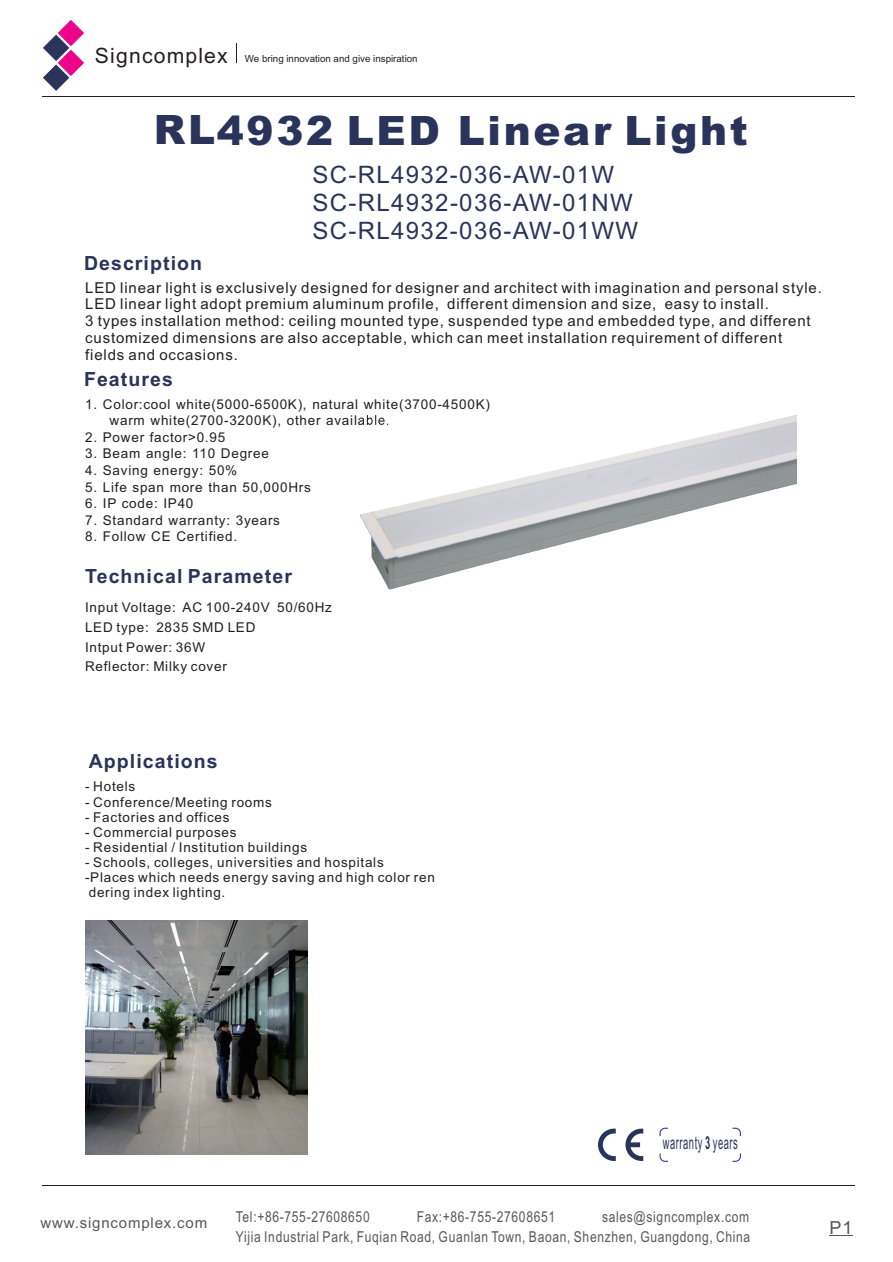
<style>
.page{position:relative;width:893px;height:1262px;background:#fff}
.page>*{position:absolute;margin:0;border:0;box-sizing:border-box;transform-origin:0 0}
.t1{font:900 40.5px "Arial";letter-spacing:.065em;color:#2a335a}
.t2{font:24px/27.9px "Arial";letter-spacing:.055em;color:#2a335a}
.t3{font:700 19.5px "Arial";letter-spacing:.055em;color:#2a335a}
.t4{font:18px "Arial";color:#57585a}
.t5{font:17.85px "Arial";letter-spacing:.055em;color:#2a335a;scale:.52 1}
.t6{font:15px/16.8px "Arial";letter-spacing:.055em;color:#231f20}
.t7{font:15px/20.1px "Arial";letter-spacing:.055em;color:#57585a;text-align:right;scale:.8 1}
.t8{font:15px "Arial";letter-spacing:.055em;color:#57585a}
.t9{font:13.5px/19.6px "Arial";letter-spacing:.055em;color:#231f20}
.t10{font:9.75px "Arial";color:#231f20}
.s1{font-size:21.15px}
.s2{font-weight:700}
</style>
<div class="page">
<svg style="left:236px;top:44px;width:1px;height:19px"></svg>
<hr style="left:43px;top:96px;width:812px;height:1px;background:#231f20">
<hr style="left:43px;top:1185px;width:812px;height:1px;background:#231f20">
<svg style="left:43px;top:20px;width:41px;height:71px"></svg>
<svg style="left:598px;top:1128px;width:17px;height:33px"></svg>
<svg style="left:625px;top:1128px;width:18px;height:33px"></svg>
<svg style="left:659px;top:1127px;width:82px;height:35px"></svg>
<svg style="left:829px;top:1235px;width:23px;height:1px"></svg>
<img style="left:85px;top:920px;width:222px;height:234px">
<img style="left:360px;top:415px;width:436px;height:175px">
<p class="t10" style="left:95px;top:55px;width:324px"><span class="s1">Signcomplex</span> We bring innovation and give inspiration</p>
<h1 class="t1" style="left:154px;top:116px;width:595px">RL4932 LED Linear Light</h1>
<h2 class="t2" style="left:312px;top:163px;width:303px">SC-RL4932-036-AW-01W</h2>
<h3 class="t3" style="left:84px;top:255px;width:120px">Description</h3>
<h2 class="t2" style="left:312px;top:191px;width:327px">SC-RL4932-036-AW-01NW<br>SC-RL4932-036-AW-01WW</h2>
<p class="t6" style="left:85px;top:280px;width:738px">LED linear light is exclusively designed for designer and architect with imagination and personal style.<br>LED linear light adopt premium aluminum profile, different dimension and size, easy to install.<br>3 types installation method: ceiling mounted type, suspended type and embedded type, and different customized dimensions are also acceptable, which can meet installation requirement of different fields and occasions.</p>
<h3 class="t3" style="left:84px;top:372px;width:90px">Features</h3>
<p class="t9" style="left:110px;top:397px;width:382px;line-height:16.6px;text-indent:-24px">1. Color:cool white(5000-6500K), natural white(3700-4500K) warm white(2700-3200K), other available.</p>
<p class="t9" style="left:85px;top:428px;width:141px">2. Power factor&gt;0.95</p>
<p class="t9" style="left:85px;top:445px;width:185px">3. Beam angle: 110 Degree</p>
<p class="t9" style="left:85px;top:461px;width:153px">4. Saving energy: 50%</p>
<p class="t9" style="left:85px;top:478px;width:227px">5. Life span more than 50,000Hrs</p>
<p class="t9" style="left:85px;top:495px;width:110px">6. IP code: IP40</p>
<p class="t9" style="left:85px;top:511px;width:196px">7. Standard warranty: 3years</p>
<p class="t9" style="left:85px;top:528px;width:153px">8. Follow CE Certified.</p>
<h3 class="t3" style="left:85px;top:569px;width:208px">Technical Parameter</h3>
<p class="t9" style="left:85px;top:599px;width:248px">Input Voltage: AC 100-240V 50/60Hz<br>LED type: 2835 SMD LED<br>Intput Power: 36W<br>Reflector: Milky cover</p>
<h3 class="t3" style="left:89px;top:754px;width:130px">Applications</h3>
<p class="t9" style="left:85px;top:778px;width:52px">- Hotels</p>
<p class="t9" style="left:85px;top:793px;width:188px">- Conference/Meeting rooms</p>
<p class="t9" style="left:85px;top:808px;width:146px">- Factories and offices</p>
<p class="t9" style="left:85px;top:823px;width:153px">- Commercial purposes</p>
<p class="t9" style="left:85px;top:838px;width:224px">- Residential / Institution buildings</p>
<p class="t9" style="left:85px;top:856px;width:351px;line-height:15.1px">- Schools, colleges, universities and hospitals -Places which needs energy saving and high color ren dering index lighting.</p>
<p class="t8" style="left:40px;top:1217px;width:168px">www.signcomplex.com</p>
<h3 class="t5" style="left:663px;top:1136px;width:146px">warranty <span class="s2">3</span> years</h3>
<p class="t7" style="left:236px;top:1207px;width:644px">sales@signcomplex.com<br>Yijia Industrial Park, Fuqian Road, Guanlan Town, Baoan, Shenzhen, Guangdong, China</p>
<p class="t7" style="left:236px;top:1207px;width:169px">Tel:+86-755-27608650</p>
<p class="t7" style="left:416px;top:1207px;width:175px">Fax:+86-755-27608651</p>
<h3 class="t4" style="left:829px;top:1220px;width:25px">P1</h3>
</div>
